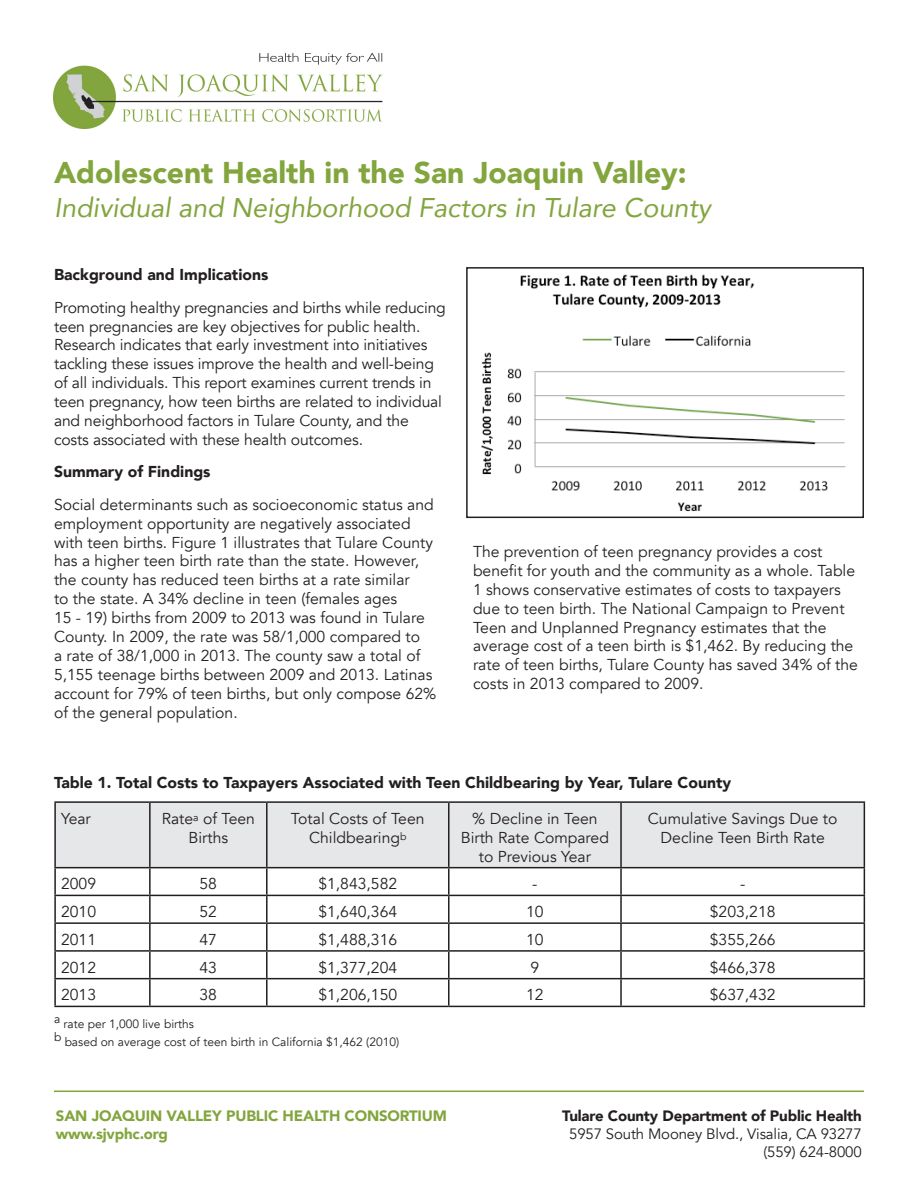
<style>
.page{position:relative;width:918px;height:1188px;background:#fff}
.page>*{position:absolute;margin:0;border:0;box-sizing:border-box;transform-origin:0 0}
.Head_1{font:900 30px "Avenir";color:#82a53d}
.Head_1-2{font:italic 27px "Avenir";color:#82a53d}
.Body{font:15.75px/18.9px "Avenir";color:#231f20;text-align:center}
.Head2{font:900 15.75px "Avenir";color:#231f20}
.t1{font:900 15px "Avenir";letter-spacing:-.01em;color:#82a53d}
.t2{font:15px "Avenir";letter-spacing:-.01em;color:#231f20}
.t3{font:900 15px "Avenir";letter-spacing:-.01em;color:#231f20}
.Note{font:12px "Avenir";color:#231f20}
</style>
<div class="page">
<hr style="left:54px;top:1091px;width:810px;height:1px;background:#82a53d">
<div style="left:56px;top:803px;width:808px;height:64px;background:#e6e7e9"></div>
<hr style="left:54px;top:801px;width:96px;height:2px;background:#231f20">
<hr style="left:54px;top:803px;width:2px;height:64px;background:#231f20">
<hr style="left:150px;top:801px;width:117px;height:2px;background:#231f20">
<hr style="left:149px;top:803px;width:2px;height:64px;background:#231f20">
<hr style="left:267px;top:801px;width:182px;height:2px;background:#231f20">
<hr style="left:266px;top:803px;width:2px;height:64px;background:#231f20">
<hr style="left:449px;top:801px;width:172px;height:2px;background:#231f20">
<hr style="left:448px;top:803px;width:2px;height:64px;background:#231f20">
<hr style="left:621px;top:801px;width:244px;height:2px;background:#231f20">
<hr style="left:620px;top:803px;width:2px;height:64px;background:#231f20">
<hr style="left:864px;top:803px;width:1px;height:64px;background:#231f20">
<hr style="left:54px;top:867px;width:96px;height:1px;background:#231f20">
<hr style="left:54px;top:868px;width:2px;height:27px;background:#231f20">
<hr style="left:150px;top:867px;width:117px;height:1px;background:#231f20">
<hr style="left:149px;top:868px;width:2px;height:27px;background:#231f20">
<hr style="left:267px;top:867px;width:182px;height:1px;background:#231f20">
<hr style="left:266px;top:868px;width:2px;height:27px;background:#231f20">
<hr style="left:449px;top:867px;width:172px;height:1px;background:#231f20">
<hr style="left:448px;top:868px;width:2px;height:27px;background:#231f20">
<hr style="left:621px;top:867px;width:244px;height:1px;background:#231f20">
<hr style="left:620px;top:868px;width:2px;height:27px;background:#231f20">
<hr style="left:54px;top:895px;width:96px;height:1px;background:#231f20">
<hr style="left:54px;top:896px;width:2px;height:26px;background:#231f20">
<hr style="left:150px;top:895px;width:117px;height:1px;background:#231f20">
<hr style="left:149px;top:896px;width:2px;height:26px;background:#231f20">
<hr style="left:267px;top:895px;width:182px;height:1px;background:#231f20">
<hr style="left:266px;top:896px;width:2px;height:26px;background:#231f20">
<hr style="left:449px;top:895px;width:172px;height:1px;background:#231f20">
<hr style="left:448px;top:896px;width:2px;height:26px;background:#231f20">
<hr style="left:621px;top:895px;width:244px;height:1px;background:#231f20">
<hr style="left:620px;top:896px;width:2px;height:26px;background:#231f20">
<hr style="left:54px;top:922px;width:96px;height:2px;background:#231f20">
<hr style="left:54px;top:924px;width:2px;height:26px;background:#231f20">
<hr style="left:150px;top:922px;width:117px;height:2px;background:#231f20">
<hr style="left:149px;top:924px;width:2px;height:26px;background:#231f20">
<hr style="left:267px;top:922px;width:182px;height:2px;background:#231f20">
<hr style="left:266px;top:924px;width:2px;height:26px;background:#231f20">
<hr style="left:449px;top:922px;width:172px;height:2px;background:#231f20">
<hr style="left:448px;top:924px;width:2px;height:26px;background:#231f20">
<hr style="left:621px;top:922px;width:244px;height:2px;background:#231f20">
<hr style="left:620px;top:924px;width:2px;height:26px;background:#231f20">
<hr style="left:54px;top:950px;width:96px;height:2px;background:#231f20">
<hr style="left:54px;top:952px;width:2px;height:26px;background:#231f20">
<hr style="left:150px;top:950px;width:117px;height:2px;background:#231f20">
<hr style="left:149px;top:952px;width:2px;height:26px;background:#231f20">
<hr style="left:267px;top:950px;width:182px;height:2px;background:#231f20">
<hr style="left:266px;top:952px;width:2px;height:26px;background:#231f20">
<hr style="left:449px;top:950px;width:172px;height:2px;background:#231f20">
<hr style="left:448px;top:952px;width:2px;height:26px;background:#231f20">
<hr style="left:621px;top:950px;width:244px;height:2px;background:#231f20">
<hr style="left:620px;top:952px;width:2px;height:26px;background:#231f20">
<hr style="left:54px;top:978px;width:96px;height:1px;background:#231f20">
<hr style="left:54px;top:979px;width:2px;height:27px;background:#231f20">
<hr style="left:150px;top:978px;width:117px;height:1px;background:#231f20">
<hr style="left:149px;top:979px;width:2px;height:27px;background:#231f20">
<hr style="left:267px;top:978px;width:182px;height:1px;background:#231f20">
<hr style="left:266px;top:979px;width:2px;height:27px;background:#231f20">
<hr style="left:449px;top:978px;width:172px;height:1px;background:#231f20">
<hr style="left:448px;top:979px;width:2px;height:27px;background:#231f20">
<hr style="left:621px;top:978px;width:244px;height:1px;background:#231f20">
<hr style="left:620px;top:979px;width:2px;height:27px;background:#231f20">
<svg style="left:864px;top:868px;width:1px;height:138px"></svg>
<hr style="left:54px;top:1006px;width:96px;height:1px;background:#231f20">
<hr style="left:150px;top:1006px;width:117px;height:1px;background:#231f20">
<hr style="left:267px;top:1006px;width:182px;height:1px;background:#231f20">
<hr style="left:449px;top:1006px;width:172px;height:1px;background:#231f20">
<hr style="left:621px;top:1006px;width:244px;height:1px;background:#231f20">
<img style="left:481px;top:274px;width:365px;height:238px">
<div style="left:466px;top:267px;width:398px;height:251px;border:2px solid #231f20"></div>
<img style="left:53px;top:52px;width:330px;height:77px">
<p class="Head_1" style="left:54px;top:147px;width:634px">Adolescent Health in the San Joaquin Valley:</p>
<p class="Head_1-2" style="left:54px;top:191px;width:658px">Individual and Neighborhood Factors in Tulare County</p>
<p class="Head2" style="left:54px;top:261px;width:216px">Background and Implications</p>
<p class="Body" style="left:54px;top:298px;width:393px;text-align:left">Promoting healthy pregnancies and births while reducing teen pregnancies are key objectives for public health.<br>Research indicates that early investment into initiatives tackling these issues improve the health and well-being of all individuals. This report examines current trends in teen pregnancy, how teen births are related to individual and neighborhood factors in Tulare County, and the costs associated with these health outcomes.</p>
<p class="Head2" style="left:54px;top:458px;width:158px">Summary of Findings</p>
<p class="Body" style="left:54px;top:495px;width:384px;text-align:left">Social determinants such as socioeconomic status and employment opportunity are negatively associated with teen births. Figure 1 illustrates that Tulare County has a higher teen birth rate than the state. However, the county has reduced teen births at a rate similar<br>to the state. A 34% decline in teen (females ages<br>15 - 19) births from 2009 to 2013 was found in Tulare County. In 2009, the rate was 58/1,000 compared to<br>a rate of 38/1,000 in 2013. The county saw a total of 5,155 teenage births between 2009 and 2013. Latinas account for 79% of teen births, but only compose 62% of the general population.</p>
<p class="Body" style="left:473px;top:542px;width:387px;text-align:left">The prevention of teen pregnancy provides a cost benefit for youth and the community as a whole. Table 1 shows conservative estimates of costs to taxpayers due to teen birth. The National Campaign to Prevent Teen and Unplanned Pregnancy estimates that the average cost of a teen birth is $1,462. By reducing the rate of teen births, Tulare County has saved 34% of the costs in 2013 compared to 2009.</p>
<p class="Head2" style="left:54px;top:769px;width:679px">Table 1. Total Costs to Taxpayers Associated with Teen Childbearing by Year, Tulare County</p>
<p class="Body" style="left:61px;top:809px;width:31px">Year</p>
<p class="Body" style="left:162px;top:809px;width:95px">Rate<sup>a</sup> of Teen<br>Births</p>
<p class="Body" style="left:291px;top:809px;width:135px">Total Costs of Teen<br>Childbearing<sup>b</sup></p>
<p class="Body" style="left:461px;top:809px;width:150px">% Decline in Teen<br>Birth Rate Compared to Previous Year</p>
<p class="Body" style="left:648px;top:809px;width:191px">Cumulative Savings Due to<br>Decline Teen Birth Rate</p>
<p class="Body" style="left:61px;top:875px;width:37px">2009</p>
<p class="Body" style="left:200px;top:875px;width:19px">58</p>
<p class="Body" style="left:318px;top:875px;width:80px">$1,843,582</p>
<p class="Body" style="left:532px;top:875px;width:7px">-</p>
<p class="Body" style="left:740px;top:875px;width:7px">-</p>
<p class="Body" style="left:61px;top:903px;width:37px">2010</p>
<p class="Body" style="left:200px;top:903px;width:19px">52</p>
<p class="Body" style="left:318px;top:903px;width:80px">$1,640,364</p>
<p class="Body" style="left:526px;top:903px;width:19px">10</p>
<p class="Body" style="left:710px;top:903px;width:67px">$203,218</p>
<p class="Body" style="left:61px;top:930px;width:37px">2011</p>
<p class="Body" style="left:200px;top:930px;width:19px">47</p>
<p class="Body" style="left:318px;top:930px;width:80px">$1,488,316</p>
<p class="Body" style="left:526px;top:930px;width:19px">10</p>
<p class="Body" style="left:710px;top:930px;width:67px">$355,266</p>
<p class="Body" style="left:61px;top:958px;width:37px">2012</p>
<p class="Body" style="left:200px;top:958px;width:19px">43</p>
<p class="Body" style="left:318px;top:958px;width:80px">$1,377,204</p>
<p class="Body" style="left:531px;top:958px;width:10px">9</p>
<p class="Body" style="left:710px;top:958px;width:67px">$466,378</p>
<p class="Body" style="left:61px;top:986px;width:37px">2013</p>
<p class="Body" style="left:200px;top:986px;width:19px">38</p>
<p class="Body" style="left:318px;top:986px;width:80px">$1,206,150</p>
<p class="Body" style="left:526px;top:986px;width:19px">12</p>
<p class="Body" style="left:710px;top:986px;width:67px">$637,432</p>
<p class="Note" style="left:54px;top:1017px;width:141px">a rate per 1,000 live births</p>
<p class="Note" style="left:54px;top:1035px;width:347px">b based on average cost of teen birth in California $1,462 (2010)</p>
<p class="t1" style="left:56px;top:1102px;width:393px">SAN JOAQUIN VALLEY PUBLIC HEALTH CONSORTIUM</p>
<p class="t1" style="left:56px;top:1120px;width:114px">www.sjvphc.org</p>
<p class="t3" style="left:562px;top:1102px;width:301px">Tulare County Department of Public Health</p>
<p class="t2" style="left:569px;top:1124px;width:294px">5957 South Mooney Blvd., Visalia, CA 93277</p>
<p class="t2" style="left:763px;top:1142px;width:100px">(559) 624-8000</p>
</div>
